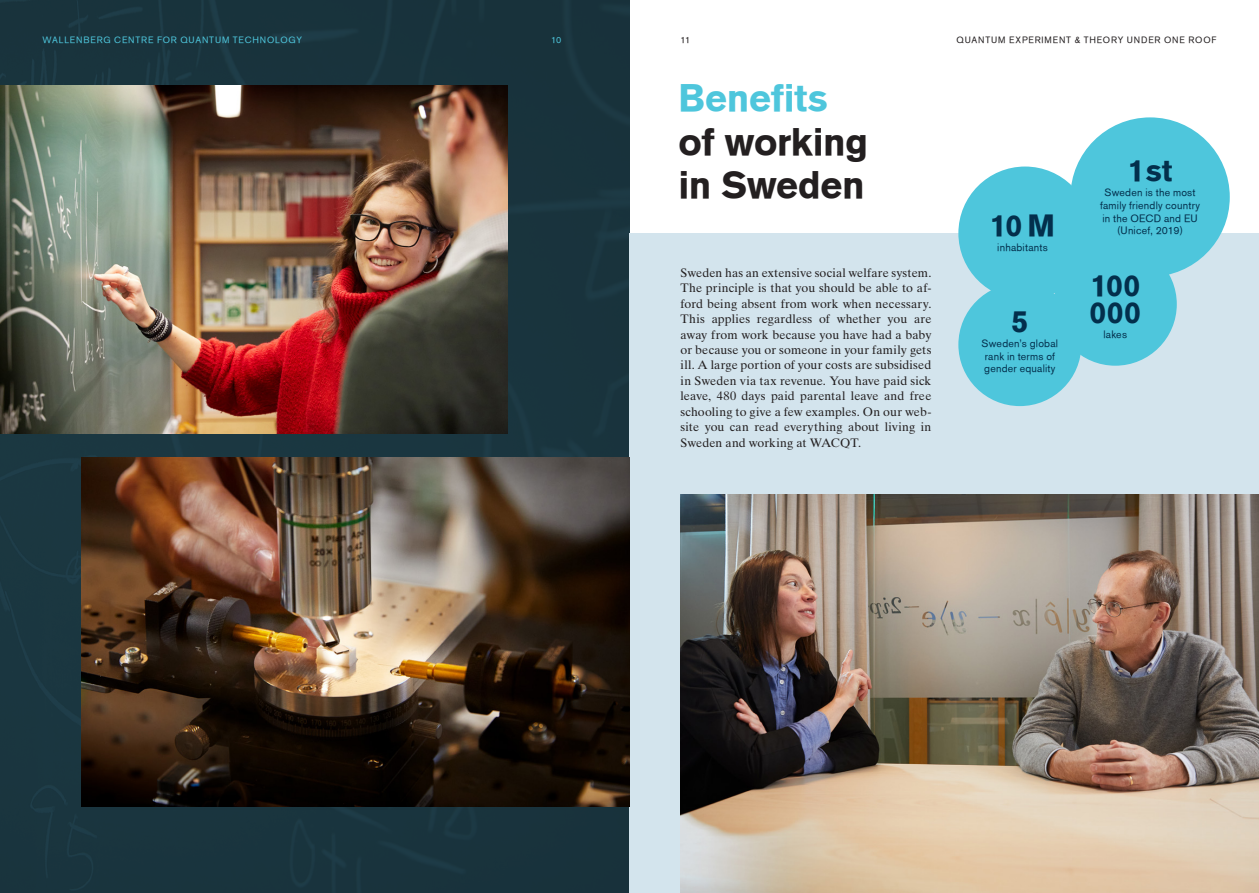
<style>
.page{position:relative;width:1259px;height:893px;background:#fff}
.page>*{position:absolute;margin:0;border:0;box-sizing:border-box;transform-origin:0 0}
.Rubrik_1{font:37.5px "Akzidenz Grotesk BE Bold";letter-spacing:-.01em;color:#231f20}
.Rubrik_1-2{font:37.5px "Akzidenz Grotesk BE Bold";letter-spacing:-.005em;color:#4ec6dc}
.Brödtext{font:30px "Akzidenz Grotesk BE Bold";letter-spacing:.01em;color:#032f4c}
.Brödtext-2{font:12.3px/15.5px "Times Ten LT Std";letter-spacing:.01em;color:#231f20;text-align:justify}
.Brödtext-3{font:10.5px/12.6px "Akzidenz Grotesk BE";letter-spacing:.02em;color:#032f4c;text-align:center}
.t1{font:9px "Akzidenz Grotesk BE";letter-spacing:.095em;color:#4ec6dc}
.t2{font:9px "Akzidenz Grotesk BE";letter-spacing:.095em;color:#231f20}
</style>
<div class="page">
<div style="left:0;top:0;width:629px;height:893px;background:#19343d"></div>
<div style="left:629px;top:234px;width:630px;height:659px;background:#d3e4ed"></div>
<img style="left:0;top:85px;width:508px;height:349px">
<img style="left:82px;top:457px;width:547px;height:349px">
<img style="left:680px;top:494px;width:579px;height:399px">
<div style="left:1070px;top:117px;width:159px;height:160px;background:#4ec6dc;border-radius:50%"></div>
<div style="left:958px;top:167px;width:133px;height:133px;background:#4ec6dc;border-radius:50%"></div>
<div style="left:1053px;top:243px;width:123px;height:123px;background:#4ec6dc;border-radius:50%"></div>
<div style="left:958px;top:283px;width:123px;height:123px;background:#4ec6dc;border-radius:50%"></div>
<p class="t1" style="left:43px;top:34px;width:261px">WALLENBERG CENTRE FOR QUANTUM TECHNOLOGY</p>
<p class="t1" style="left:551px;top:34px;width:12px">10</p>
<p class="t2" style="left:680px;top:34px;width:11px">11</p>
<p class="t2" style="left:956px;top:34px;width:261px">QUANTUM EXPERIMENT &amp; THEORY UNDER ONE ROOF</p>
<h1 class="Rubrik_1-2" style="left:678px;top:77px;width:151px">Benefits</h1>
<h1 class="Rubrik_1" style="left:678px;top:120px;width:191px">of working</h1>
<h1 class="Rubrik_1" style="left:678px;top:164px;width:188px">in Sweden</h1>
<p class="Brödtext-2" style="left:680px;top:265px;width:252px">Sweden has an extensive social welfare system.<br>The principle is that you should be able to af&shy;ford being absent from work when necessary.<br>This applies regardless of whether you are away from work because you have had a baby or because you or someone in your family gets ill. A large portion of your costs are subsidised in Sweden via tax revenue. You have paid sick leave, 480 days paid parental leave and free schooling to give a few examples. On our web&shy;site you can read everything about living in Sweden and working at WACQT.</p>
<p class="Brödtext" style="left:990px;top:208px;width:67px">10 M</p>
<p class="Brödtext-3" style="left:997px;top:241px;width:52px">inhabitants</p>
<p class="Brödtext" style="left:1011px;top:304px;width:18px">5</p>
<p class="Brödtext-3" style="left:981px;top:337px;width:78px">Sweden’s global</p>
<p class="Brödtext-3" style="left:984px;top:350px;width:72px">rank in terms of</p>
<p class="Brödtext-3" style="left:984px;top:362px;width:73px">gender equality</p>
<p class="Brödtext" style="left:1127px;top:154px;width:46px">1 st</p>
<p class="Brödtext-3" style="left:1100px;top:186px;width:101px">Sweden is the most family friendly country</p>
<p class="Brödtext-3" style="left:1102px;top:212px;width:97px">in the OECD and EU (Unicef, 2019)</p>
<p class="Brödtext" style="left:1090px;top:268px;width:51px">100</p>
<p class="Brödtext" style="left:1089px;top:295px;width:53px">000</p>
<p class="Brödtext-3" style="left:1103px;top:328px;width:25px">lakes</p>
</div>
